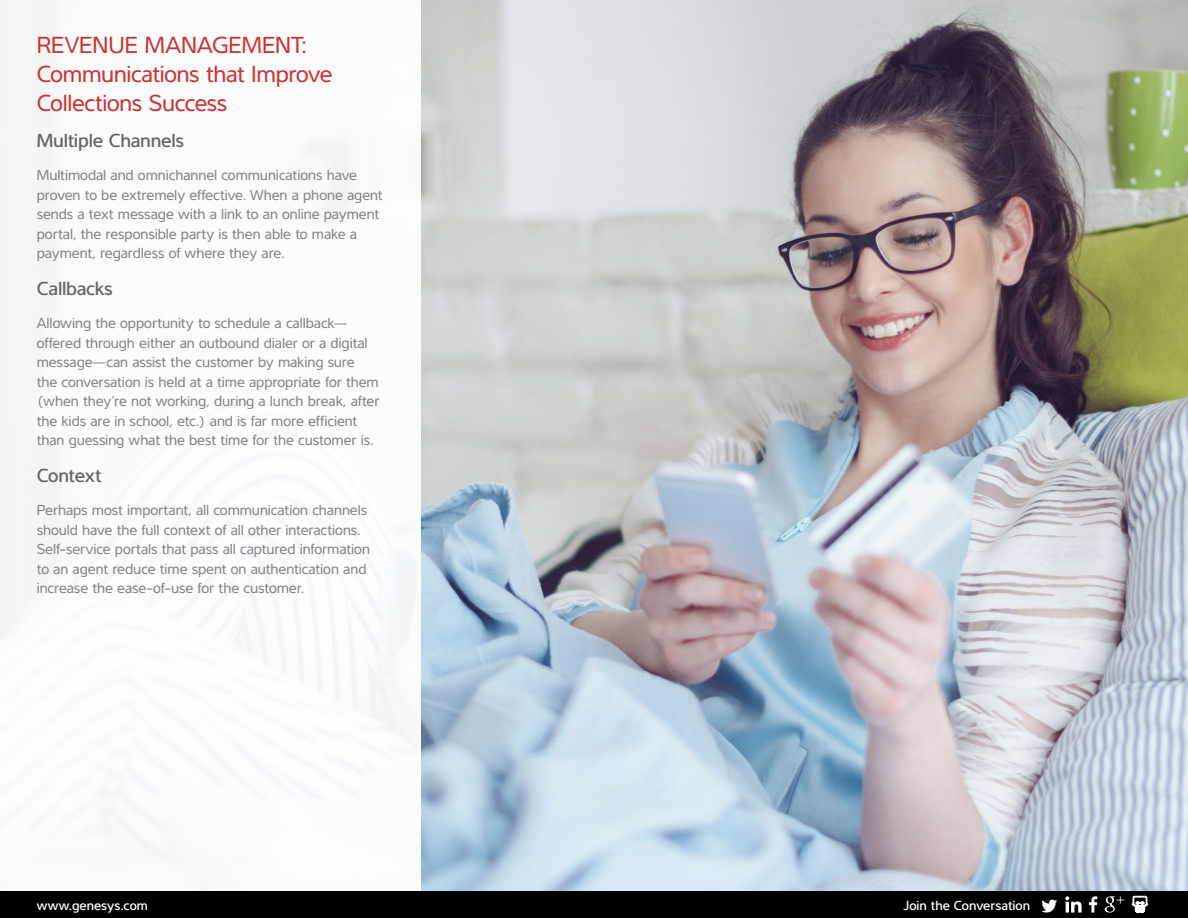
<style>
.page{position:relative;width:1188px;height:918px;background:#fff}
.page>*{position:absolute;margin:0;border:0;box-sizing:border-box;transform-origin:0 0}
.t1{font:24px/28.8px "Interval";letter-spacing:-.015em;color:#c33}
.t2{font:500 19.5px "Interval";letter-spacing:-.015em;color:#666}
.t3{font:15px/19.5px "Interval";letter-spacing:-.005em;color:#858585}
.t4{font:500 13.5px "Interval";color:#fff}
</style>
<div class="page">
<img style="left:421px;top:0;width:767px;height:891px">
<div style="left:0;top:891px;width:1188px;height:27px;background:#000"></div>
<svg style="left:1065px;top:896px;width:17px;height:17px"></svg>
<svg style="left:1041px;top:900px;width:16px;height:13px"></svg>
<svg style="left:1089px;top:896px;width:8px;height:17px"></svg>
<svg style="left:1105px;top:896px;width:19px;height:17px"></svg>
<svg style="left:1132px;top:886px;width:16px;height:28px"></svg>
<div style="left:1139px;top:906px;width:6px;height:7px;background:#fff;border-radius:50%"></div>
<div style="left:1139px;top:906px;width:6px;height:7px;border:1px solid #fff;border-radius:50%"></div>
<h1 class="t1" style="left:37px;top:30px;width:297px">REVENUE MANAGEMENT:<br>Communications that Improve<br>Collections Success</h1>
<h2 class="t2" style="left:37px;top:130px;width:149px">Multiple Channels</h2>
<p class="t3" style="left:37px;top:166px;width:348px">Multimodal and omnichannel communications have proven to be extremely effective. When a phone agent sends a text message with a link to an online payment portal, the responsible party is then able to make a payment, regardless of where they are.</p>
<h2 class="t2" style="left:37px;top:278px;width:78px">Callbacks</h2>
<p class="t3" style="left:37px;top:313px;width:344px">Allowing the opportunity to schedule a callback— offered through either an outbound dialer or a digital message—can assist the customer by making sure<br>the conversation is held at a time appropriate for them (when they’re not working, during a lunch break, after the kids are in school, etc.) and is far more efficient than guessing what the best time for the customer is.</p>
<h2 class="t2" style="left:37px;top:465px;width:66px">Context</h2>
<p class="t3" style="left:37px;top:500px;width:335px">Perhaps most important, all communication channels should have the full context of all other interactions.<br>Self-service portals that pass all captured information to an agent reduce time spent on authentication and increase the ease-of-use for the customer.</p>
<p class="t4" style="left:37px;top:897px;width:113px">www.genesys.com</p>
<p class="t4" style="left:903px;top:897px;width:128px">Join the Conversation</p>
</div>
